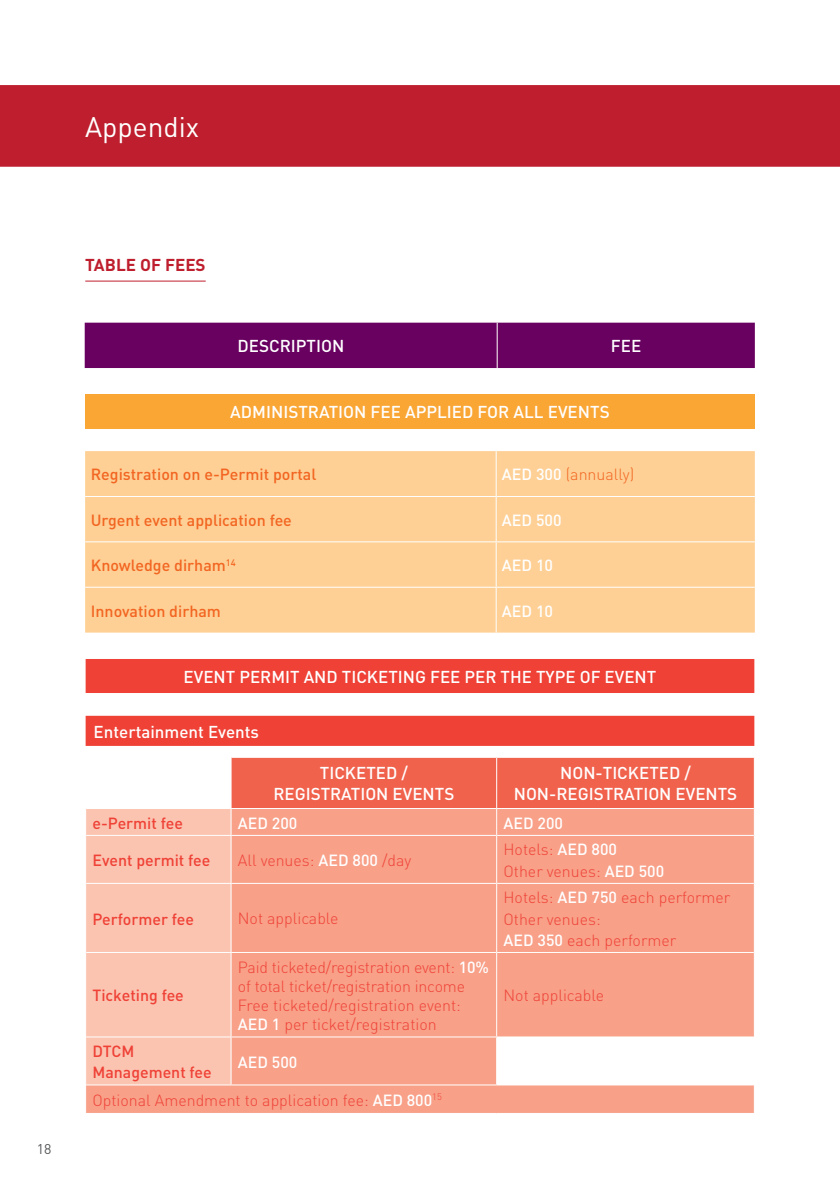
<style>
.page{position:relative;width:840px;height:1191px;background:#fff}
.page>*{position:absolute;margin:0;border:0;box-sizing:border-box;transform-origin:0 0}
.t1{font:28px "DIN";color:#fff}
.t2{font:500 17px/21px "DIN";color:#fff;text-align:center}
.t3{font:700 17px "DIN";color:#be1e2d}
.t4{font:300 16px/21px "DIN";color:#ef4136}
.t5{font:500 16px "DIN";color:#f26522}
.t6{font:500 16px/21px "DIN";color:#ef4136}
.t7{font:500 16px "DIN";color:#fff}
.t8{font:300 16px "DIN";color:#f26522}
.t9{font:14px "DIN";color:#58595b}
.s1{font-weight:500;color:#fff}
</style>
<div class="page">
<div style="left:0;top:85px;width:839px;height:82px;background:#be1e2d"></div>
<div style="left:85px;top:394px;width:669px;height:34px;background:#faa634"></div>
<div style="left:85px;top:451px;width:669px;height:181px;background:#fed095"></div>
<hr style="left:495px;top:451px;width:1px;height:45px;background:#fff">
<hr style="left:85px;top:496px;width:411px;height:1px;background:#fff">
<hr style="left:496px;top:496px;width:258px;height:1px;background:#fff">
<hr style="left:495px;top:497px;width:1px;height:44px;background:#fff">
<hr style="left:85px;top:541px;width:411px;height:1px;background:#fff">
<hr style="left:496px;top:541px;width:258px;height:1px;background:#fff">
<hr style="left:495px;top:542px;width:1px;height:45px;background:#fff">
<hr style="left:85px;top:587px;width:411px;height:1px;background:#fff">
<hr style="left:496px;top:587px;width:258px;height:1px;background:#fff">
<hr style="left:495px;top:588px;width:1px;height:44px;background:#fff">
<svg style="left:86px;top:659px;width:668px;height:87px;fill:#ef4136"></svg>
<svg style="left:86px;top:809px;width:667px;height:304px;background:#f8a891"></svg>
<div style="left:496px;top:1037px;width:258px;height:48px;background:#fff"></div>
<hr style="left:86px;top:835px;width:145px;height:1px;background:#fff">
<hr style="left:231px;top:835px;width:265px;height:1px;background:#fff">
<hr style="left:496px;top:835px;width:257px;height:1px;background:#fff">
<hr style="left:86px;top:883px;width:145px;height:1px;background:#fff">
<hr style="left:231px;top:883px;width:265px;height:1px;background:#fff">
<hr style="left:496px;top:883px;width:257px;height:1px;background:#fff">
<hr style="left:86px;top:952px;width:145px;height:1px;background:#fff">
<hr style="left:231px;top:952px;width:265px;height:1px;background:#fff">
<hr style="left:496px;top:952px;width:257px;height:1px;background:#fff">
<hr style="left:86px;top:1036px;width:145px;height:1px;background:#fff">
<hr style="left:231px;top:1036px;width:265px;height:1px;background:#fff">
<hr style="left:496px;top:1036px;width:257px;height:1px;background:#fff">
<hr style="left:86px;top:1084px;width:145px;height:1px;background:#fff">
<hr style="left:231px;top:1084px;width:265px;height:1px;background:#fff">
<svg style="left:230px;top:757px;width:524px;height:78px;background:#f37b66"></svg>
<hr style="left:230px;top:836px;width:1px;height:47px;background:#fff">
<hr style="left:496px;top:836px;width:1px;height:47px;background:#fff">
<hr style="left:230px;top:884px;width:1px;height:68px;background:#fff">
<hr style="left:496px;top:884px;width:1px;height:68px;background:#fff">
<hr style="left:230px;top:953px;width:1px;height:83px;background:#fff">
<hr style="left:496px;top:953px;width:1px;height:83px;background:#fff">
<hr style="left:230px;top:1037px;width:1px;height:47px;background:#fff">
<svg style="left:753px;top:1085px;width:1px;height:28px"></svg>
<hr style="left:85px;top:280px;width:120px;height:1px;background:#be1e2d">
<div style="left:85px;top:323px;width:669px;height:45px;background:#690160"></div>
<hr style="left:496px;top:323px;width:1px;height:45px;background:#fff">
<h1 class="t1" style="left:85px;top:110px;width:115px">Appendix</h1>
<p class="t9" style="left:37px;top:1140px;width:16px">18</p>
<p class="t3" style="left:85px;top:254px;width:122px">TABLE OF FEES</p>
<p class="t2" style="left:237px;top:335px;width:108px">DESCRIPTION</p>
<p class="t2" style="left:610px;top:335px;width:32px">FEE</p>
<p class="t2" style="left:230px;top:401px;width:381px">ADMINISTRATION FEE APPLIED FOR ALL EVENTS</p>
<p class="t5" style="left:91px;top:464px;width:227px">Registration on e-Permit portal</p>
<p class="t8" style="left:501px;top:465px;width:134px"><span class="s1">AED 300</span> (annually)</p>
<p class="t5" style="left:91px;top:510px;width:202px">Urgent event application fee</p>
<p class="t7" style="left:501px;top:510px;width:61px">AED 500</p>
<p class="t5" style="left:91px;top:555px;width:146px">Knowledge dirham<sup>14</sup></p>
<p class="t7" style="left:501px;top:555px;width:53px">AED 10</p>
<p class="t5" style="left:91px;top:600px;width:132px">Innovation dirham</p>
<p class="t7" style="left:501px;top:600px;width:53px">AED 10</p>
<p class="t2" style="left:183px;top:666px;width:474px">EVENT PERMIT AND TICKETING FEE PER THE TYPE OF EVENT</p>
<p class="t2" style="left:94px;top:720px;width:167px">Entertainment Events</p>
<p class="t2" style="left:273px;top:762px;width:182px">TICKETED /<br>REGISTRATION EVENTS</p>
<p class="t2" style="left:513px;top:762px;width:225px">NON-TICKETED /<br>NON-REGISTRATION EVENTS</p>
<p class="t6" style="left:92px;top:811px;width:92px">e-Permit fee</p>
<p class="t7" style="left:238px;top:812px;width:61px">AED 200</p>
<p class="t7" style="left:503px;top:812px;width:61px">AED 200</p>
<p class="t6" style="left:92px;top:849px;width:119px">Event permit fee</p>
<p class="t4" style="left:238px;top:849px;width:175px">All venues: <span class="s1">AED 800</span> /day</p>
<p class="t4" style="left:503px;top:839px;width:162px">Hotels: <span class="s1">AED 800<br></span>Other venues: <span class="s1">AED 500</span></p>
<p class="t6" style="left:92px;top:907px;width:103px">Performer fee</p>
<p class="t4" style="left:238px;top:908px;width:102px">Not applicable</p>
<p class="t4" style="left:503px;top:887px;width:228px">Hotels: <span class="s1">AED 750</span> each performer<br>Other venues:<br><span class="s1">AED 350</span> each performer</p>
<p class="t6" style="left:92px;top:984px;width:93px">Ticketing fee</p>
<p class="t4" style="left:238px;top:957px;width:252px;line-height:19.2px">Paid ticketed/registration event: <span class="s1">10% </span>of total ticket/registration income Free ticketed/registration event:<br><span class="s1">AED 1</span> per ticket/registration</p>
<p class="t6" style="left:92px;top:1040px;width:121px">DTCM<br>Management fee</p>
<p class="t7" style="left:238px;top:1051px;width:61px">AED 500</p>
<p class="t4" style="left:92px;top:1089px;width:351px">Optional Amendment to application fee: <span class="s1">AED 800</span><sup>15</sup></p>
<p class="t4" style="left:503px;top:984px;width:102px">Not applicable</p>
</div>
